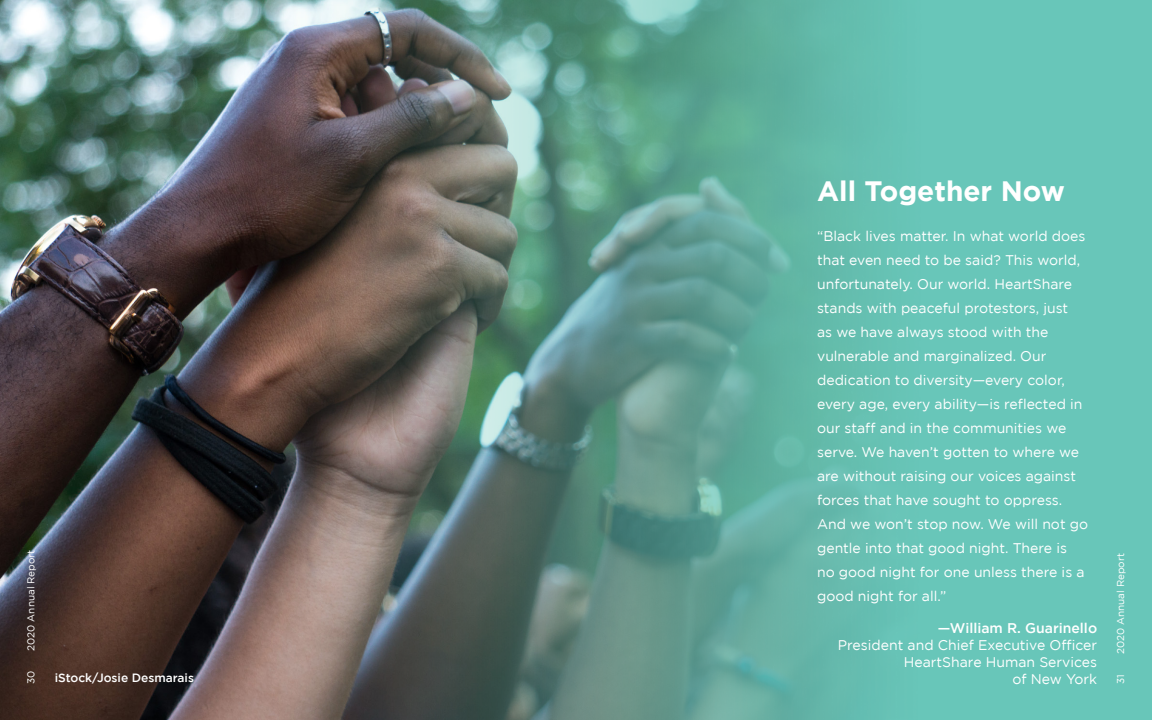
<style>
.page{position:relative;width:1152px;height:720px;background:#fff}
.page>*{position:absolute;margin:0;border:0;box-sizing:border-box;transform-origin:0 0}
.t1{font:700 28px "Gotham";color:#fff}
.t2{font:14px/24px "Gotham";color:#fff}
.t3{font:500 14px "Gotham";color:#fff}
.t4{font:500 12px "Gotham";color:#fff}
.t5{font:10px "Gotham";color:#fff}
</style>
<div class="page">
<img style="left:10px;top:0;width:1142px;height:720px">
<p class="t5" style="left:25px;top:651px;width:103px;rotate:-90deg">2020 Annual Report</p>
<p class="t5" style="left:25px;top:684px;width:15px;rotate:-90deg">30</p>
<p class="t4" style="left:55px;top:671px;width:141px">iStock/Josie Desmarais</p>
<p class="t1" style="left:817px;top:174px;width:249px">All Together Now</p>
<p class="t2" style="left:817px;top:223px;width:273px">“Black lives matter. In what world does that even need to be said? This world, unfortunately. Our world. HeartShare stands with peaceful protestors, just<br>as we have always stood with the vulnerable and marginalized. Our dedication to diversity—every color, every age, every ability—is reflected in our staff and in the communities we serve. We haven’t gotten to where we are without raising our voices against forces that have sought to oppress.<br>And we won’t stop now. We will not go gentle into that good night. There is<br>no good night for one unless there is a good night for all.”</p>
<p class="t3" style="left:938px;top:620px;width:161px">—William R. Guarinello</p>
<p class="t2" style="left:838px;top:633px;width:261px">President and Chief Executive Officer</p>
<p class="t2" style="left:904px;top:650px;width:195px">HeartShare Human Services</p>
<p class="t2" style="left:1012px;top:667px;width:86px">of New York</p>
<p class="t5" style="left:1115px;top:684px;width:11px;rotate:-90deg">31</p>
<p class="t5" style="left:1115px;top:654px;width:103px;rotate:-90deg">2020 Annual Report</p>
</div>
